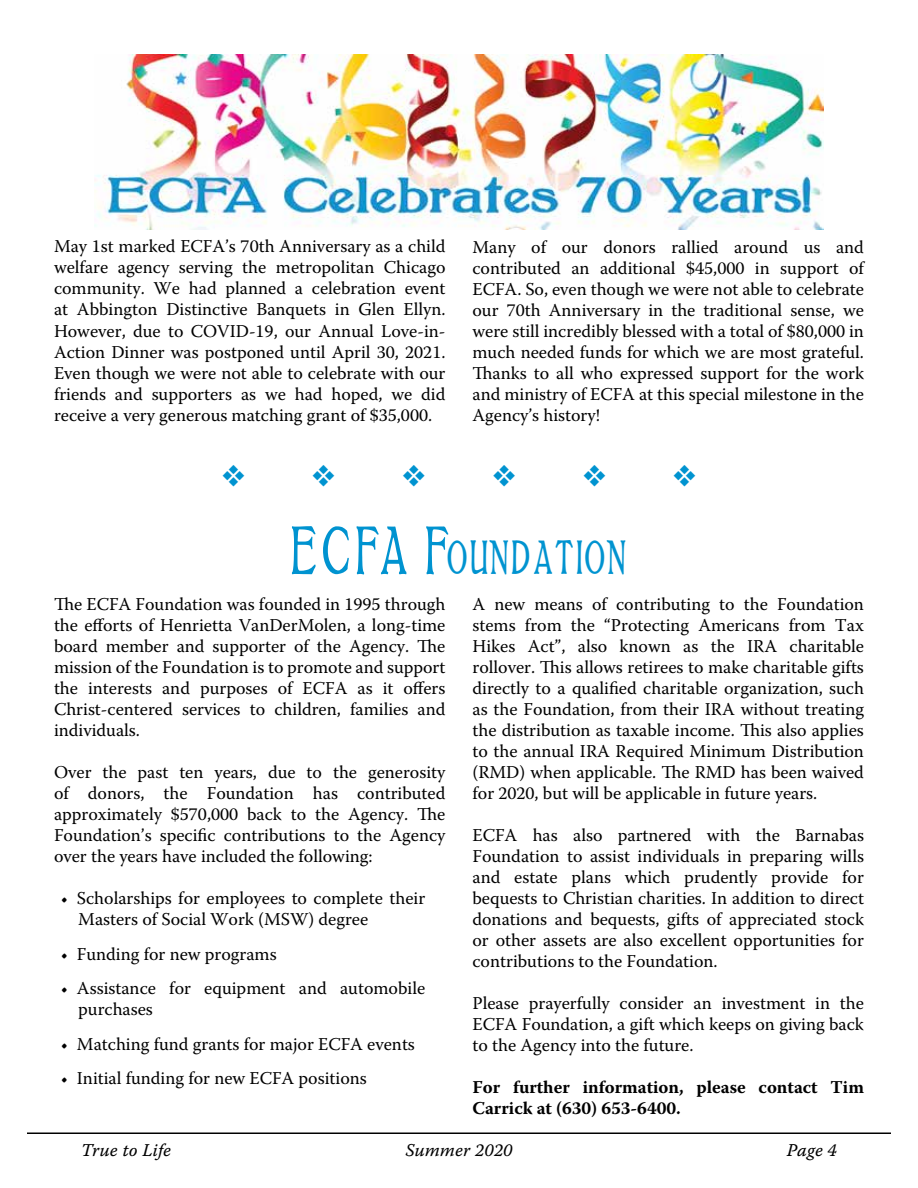
<style>
.page{position:relative;width:918px;height:1188px;background:#fff}
.page>*{position:absolute;margin:0;border:0;box-sizing:border-box;transform-origin:0 0}
.t1{font:36.75px "Bolton Titling Elongated";letter-spacing:.085em;color:#0093d0}
.t2{font:18px/21px "Warnock Pro";color:#000;text-align:justify}
.t3{font:700 18px/21px "Warnock Pro";color:#000}
.t4{font:18px "Warnock Pro It Capt";letter-spacing:.005em;color:#000}
.s1{font-size:52.5px}
</style>
<div class="page">
<hr style="left:27px;top:1132px;width:864px;height:2px;background:#000">
<img style="left:94px;top:55px;width:730px;height:175px">
<p class="t2" style="left:54px;top:236px;width:393px">May 1st marked ECFA’s 70th Anniversary as a child welfare agency serving the metropolitan Chicago community. We had planned a celebration event at Abbington Distinctive Banquets in Glen Ellyn.<br>However, due to COVID-19, our Annual Love-in-Action Dinner was postponed until April 30, 2021.<br>Even though we were not able to celebrate with our friends and supporters as we had hoped, we did receive a very generous matching grant of $35,000.</p>
<p class="t2" style="left:472px;top:236px;width:393px">Many of our donors rallied around us and contributed an additional $45,000 in support of ECFA. So, even though we were not able to celebrate our 70th Anniversary in the traditional sense, we were still incredibly blessed with a total of $80,000 in much needed funds for which we are most grateful.<br>Thanks to all who expressed support for the work and ministry of ECFA at this special milestone in the Agency’s history!</p>
<h1 class="t1" style="left:292px;top:537px;width:336px"><span class="s1">ECFA F</span>OUNDATION</h1>
<p class="t2" style="left:54px;top:594px;width:393px">The ECFA Foundation was founded in 1995 through the efforts of Henrietta VanDerMolen, a long-time board member and supporter of the Agency. The mission of the Foundation is to promote and support the interests and purposes of ECFA as it offers Christ-centered services to children, families and individuals.</p>
<p class="t2" style="left:54px;top:762px;width:393px">Over the past ten years, due to the generosity of donors, the Foundation has contributed approximately $570,000 back to the Agency. The Foundation’s specific contributions to the Agency over the years have included the following:</p>
<p class="t2" style="left:78px;top:888px;width:349px;text-indent:-17px">• Scholarships for employees to complete their<br>Masters of Social Work (MSW) degree</p>
<p class="t2" style="left:61px;top:943px;width:217px">• Funding for new programs</p>
<p class="t2" style="left:78px;top:978px;width:349px;text-indent:-17px">• Assistance for equipment and automobile purchases</p>
<p class="t2" style="left:61px;top:1033px;width:356px">• Matching fund grants for major ECFA events</p>
<p class="t2" style="left:61px;top:1068px;width:308px">• Initial funding for new ECFA positions</p>
<p class="t2" style="left:472px;top:594px;width:393px">A new means of contributing to the Foundation stems from the “Protecting Americans from Tax Hikes Act”, also known as the IRA charitable rollover. This allows retirees to make charitable gifts directly to a qualified charitable organization, such as the Foundation, from their IRA without treating the distribution as taxable income. This also applies to the annual IRA Required Minimum Distribution (RMD) when applicable. The RMD has been waived for 2020, but will be applicable in future years.</p>
<p class="t2" style="left:472px;top:825px;width:393px">ECFA has also partnered with the Barnabas Foundation to assist individuals in preparing wills and estate plans which prudently provide for bequests to Christian charities. In addition to direct donations and bequests, gifts of appreciated stock or other assets are also excellent opportunities for contributions to the Foundation.</p>
<p class="t2" style="left:472px;top:993px;width:393px">Please prayerfully consider an investment in the ECFA Foundation, a gift which keeps on giving back to the Agency into the future.</p>
<p class="t3" style="left:472px;top:1077px;width:393px">For further information, please contact Tim<br>Carrick at (630) 653-6400.</p>
<p class="t4" style="left:81px;top:1139px;width:92px">True to Life</p>
<p class="t4" style="left:405px;top:1139px;width:109px">Summer 2020</p>
<p class="t4" style="left:787px;top:1139px;width:52px">Page 4</p>
</div>
